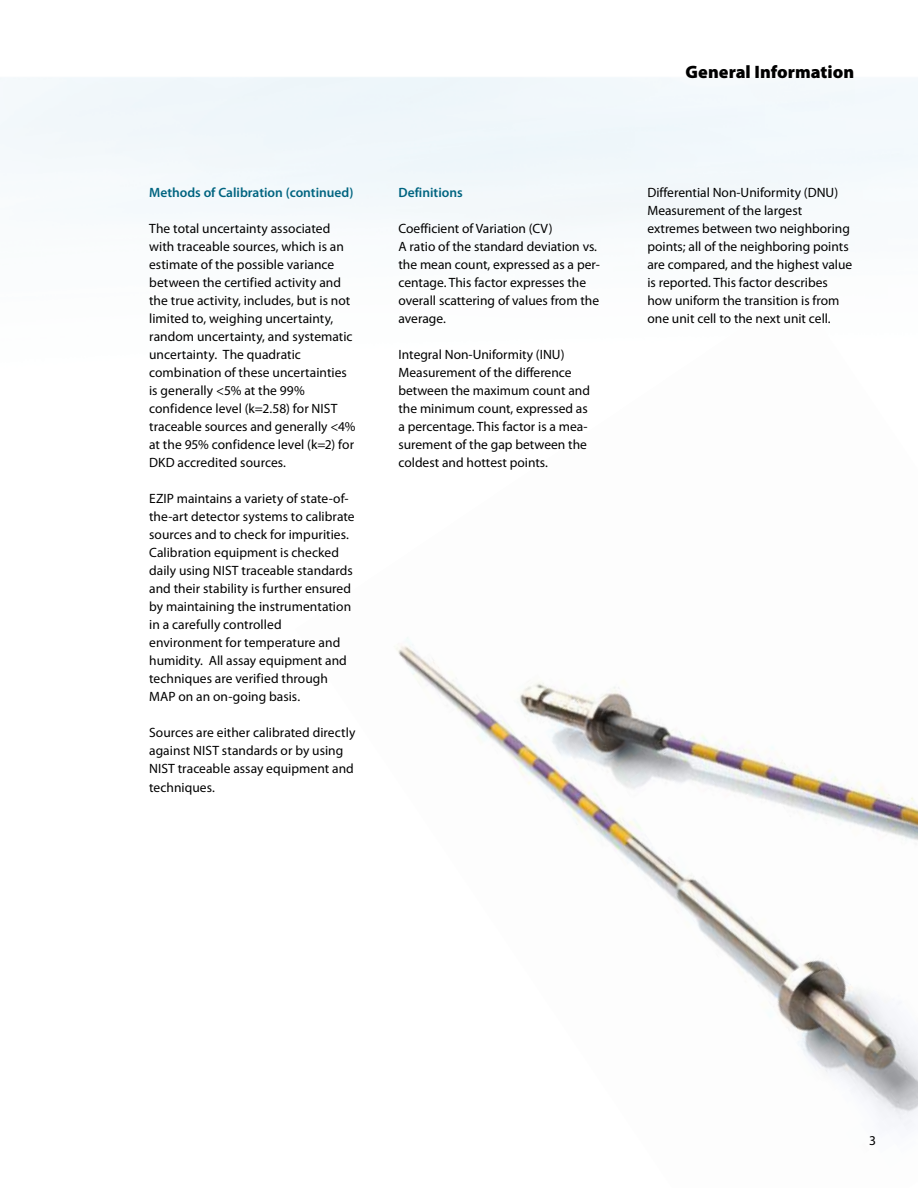
<style>
.page{position:relative;width:918px;height:1188px;background:#fff}
.page>*{position:absolute;margin:0;border:0;box-sizing:border-box;transform-origin:0 0}
.t1{font:900 18px "Myriad Pro";color:#000}
.t2{font:13.5px/18px "Myriad Pro";color:#000}
.t3{font:600 13.5px "Myriad Pro";color:#006480}
</style>
<div class="page">
<div style="left:0;top:77px;width:918px;height:149px;background:#f2f8fb"></div>
<img style="left:396px;top:637px;width:522px;height:489px">
<p class="t3" style="left:149px;top:184px;width:206px">Methods of Calibration (continued)</p>
<p class="t2" style="left:149px;top:219px;width:208px">The total uncertainty associated with traceable sources, which is an estimate of the possible variance between the certified activity and the true activity, includes, but is not limited to, weighing uncertainty, random uncertainty, and systematic uncertainty. The quadratic combination of these uncertainties is generally &lt;5% at the 99% confidence level (k=2.58) for NIST traceable sources and generally &lt;4% at the 95% confidence level (k=2) for DKD accredited sources.</p>
<p class="t2" style="left:149px;top:489px;width:207px">EZIP maintains a variety of state-of&shy;the-art detector systems to calibrate sources and to check for impurities.<br>Calibration equipment is checked daily using NIST traceable standards and their stability is further ensured by maintaining the instrumentation in a carefully controlled environment for temperature and humidity. All assay equipment and techniques are verified through MAP on an on-going basis.</p>
<p class="t2" style="left:149px;top:723px;width:208px">Sources are either calibrated directly against NIST standards or by using<br>NIST traceable assay equipment and</p>
<p class="t2" style="left:149px;top:779px;width:67px">techniques.</p>
<p class="t3" style="left:398px;top:184px;width:66px">Definitions</p>
<p class="t2" style="left:398px;top:219px;width:203px">Coefficient of Variation (CV)<br>A ratio of the standard deviation vs. the mean count, expressed as a per&shy;centage. This factor expresses the overall scattering of values from the average.</p>
<p class="t2" style="left:398px;top:345px;width:193px">Integral Non-Uniformity (INU)<br>Measurement of the difference between the maximum count and the minimum count, expressed as a percentage. This factor is a mea&shy;surement of the gap between the coldest and hottest points.</p>
<h1 class="t1" style="left:686px;top:61px;width:170px">General Information</h1>
<p class="t2" style="left:647px;top:183px;width:206px">Differential Non-Uniformity (DNU)<br>Measurement of the largest extremes between two neighboring points; all of the neighboring points are compared, and the highest value is reported. This factor describes how uniform the transition is from one unit cell to the next unit cell.</p>
<p class="t2" style="left:869px;top:1131px;width:8px">3</p>
</div>
